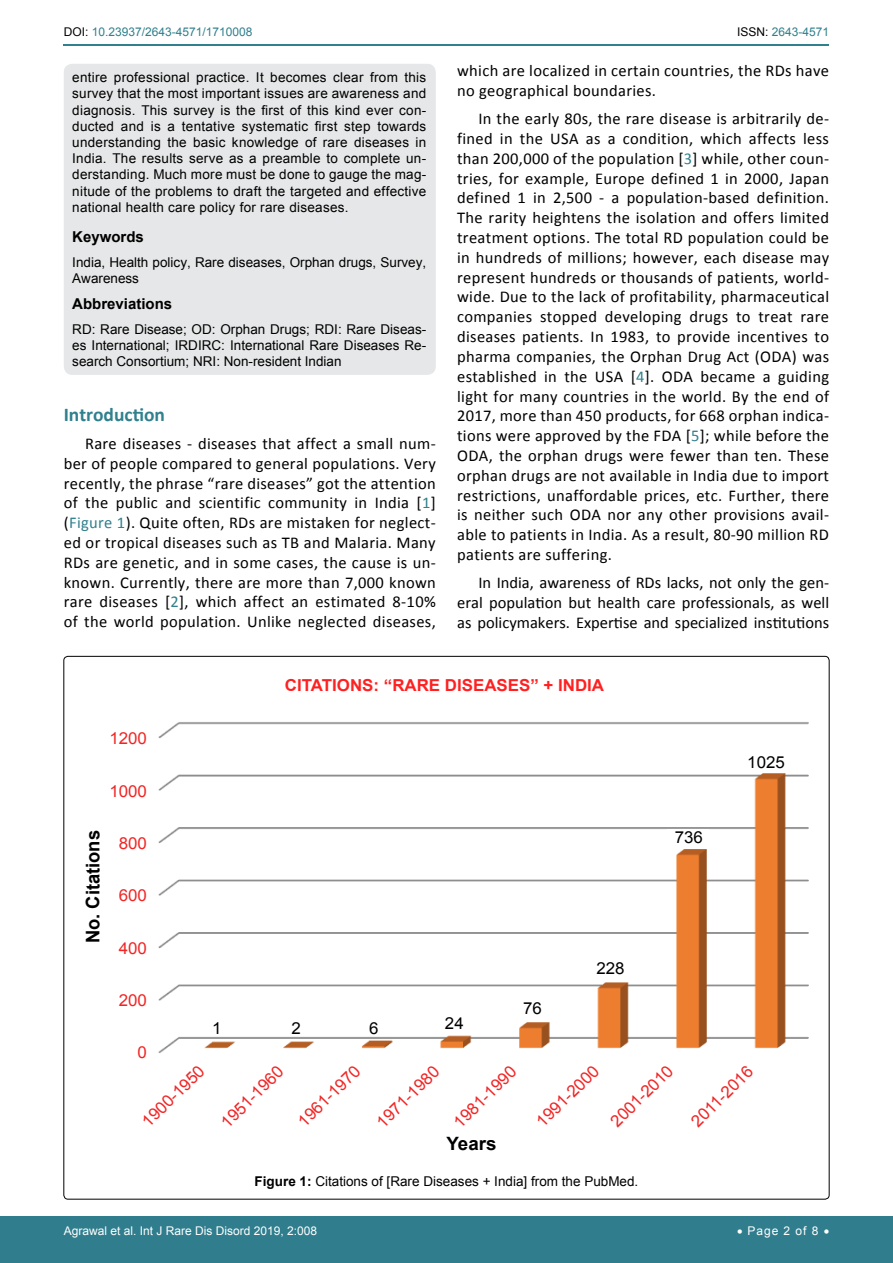
<style>
.page{position:relative;width:893px;height:1263px;background:#fff}
.page>*{position:absolute;margin:0;border:0;box-sizing:border-box;transform-origin:0 0}
.t1{font:700 19.5px "Calibri";color:#30808d}
.t2{font:700 18.75px "Arial";color:#000}
.t3{font:700 18.3px "Arial";color:#000}
.t4{font:16.65px "Arial";color:#f22525}
.t5{font:16.5px/19.8px "Calibri";letter-spacing:.02em;color:#000;text-align:justify}
.t6{font:700 16.5px "Arial";color:#ff2121}
.t7{font:16.5px "Arial";color:#f22525}
.t8{font:16.5px "Arial";color:#000}
.t9{font:700 15px "Arial";color:#000}
.t10{font:13.5px/16.2px "Arial";color:#000;text-align:justify}
.t11{font:12px "Arial";color:#fff}
.t12{font:12px "Arial";color:#30808d}
.s1{color:#000}
.s2{color:#30808d}
.s3{font-weight:700}
</style>
<div class="page">
<hr style="left:64px;top:44px;width:765px;height:2px;background:#30808d">
<div style="left:0;top:1217px;width:893px;height:46px;background:#307d8d"></div>
<img style="left:158px;top:722px;width:651px;height:331px">
<div style="left:742px;top:753px;width:49px;height:18px;background:#fff"></div>
<div style="left:667px;top:830px;width:41px;height:18px;background:#fff"></div>
<div style="left:430px;top:1013px;width:42px;height:20px;background:#fff"></div>
<div style="left:513px;top:998px;width:41px;height:21px;background:#fff"></div>
<div style="left:592px;top:960px;width:41px;height:20px;background:#fff"></div>
<div style="left:188px;top:1000px;width:216px;height:35px;background:#fff"></div>
<div style="left:64px;top:64px;width:372px;height:311px;background:#e6e7e8;border-radius:9px"></div>
<p class="t12" style="left:64px;top:24px;width:190px"><span class="s1">DOI:</span> 10.23937/2643-4571/1710008</p>
<p class="t12" style="left:737px;top:24px;width:94px"><span class="s1">ISSN:</span> 2643-4571</p>
<p class="t10" style="left:72px;top:69px;width:355px">entire professional practice. It becomes clear from this survey that the most important issues are awareness and diagnosis. This survey is the first of this kind ever con&shy;ducted and is a tentative systematic first step towards understanding the basic knowledge of rare diseases in India. The results serve as a preamble to complete un&shy;derstanding. Much more must be done to gauge the mag&shy;nitude of the problems to draft the targeted and effective national health care policy for rare diseases.</p>
<p class="t9" style="left:72px;top:227px;width:73px">Keywords</p>
<p class="t10" style="left:72px;top:254px;width:355px">India, Health policy, Rare diseases, Orphan drugs, Survey,<br>Awareness</p>
<p class="t9" style="left:72px;top:294px;width:102px">Abbreviations</p>
<p class="t10" style="left:72px;top:321px;width:355px">RD: Rare Disease; OD: Orphan Drugs; RDI: Rare Diseas&shy;es International; IRDIRC: International Rare Diseases Re&shy;search Consortium; NRI: Non-resident Indian</p>
<p class="t1" style="left:64px;top:402px;width:103px">Introduction</p>
<p class="t5" style="left:64px;top:434px;width:374px;text-indent:21px">Rare diseases - diseases that affect a small num&shy;ber of people compared to general populations. Very recently, the phrase “rare diseases” got the attention of the public and scientific community in India [<span class="s2">1</span>] (<span class="s2">Figure 1</span>). Quite often, RDs are mistaken for neglect&shy;ed or tropical diseases such as TB and Malaria. Many RDs are genetic, and in some cases, the cause is un&shy;known. Currently, there are more than 7,000 known rare diseases [<span class="s2">2</span>], which affect an estimated 8-10% of the world population. Unlike neglected diseases,</p>
<p class="t5" style="left:457px;top:61px;width:373px">which are localized in certain countries, the RDs have no geographical boundaries.</p>
<p class="t5" style="left:457px;top:109px;width:374px;text-indent:21px">In the early 80s, the rare disease is arbitrarily de&shy;fined in the USA as a condition, which affects less than 200,000 of the population [<span class="s2">3</span>] while, other coun&shy;tries, for example, Europe defined 1 in 2000, Japan defined 1 in 2,500 - a population-based definition.<br>The rarity heightens the isolation and offers limited treatment options. The total RD population could be in hundreds of millions; however, each disease may represent hundreds or thousands of patients, world&shy;wide. Due to the lack of profitability, pharmaceutical companies stopped developing drugs to treat rare diseases patients. In 1983, to provide incentives to pharma companies, the Orphan Drug Act (ODA) was established in the USA [<span class="s2">4</span>]. ODA became a guiding light for many countries in the world. By the end of 2017, more than 450 products, for 668 orphan indica&shy;tions were approved by the FDA [<span class="s2">5</span>]; while before the ODA, the orphan drugs were fewer than ten. These orphan drugs are not available in India due to import restrictions, unaffordable prices, etc. Further, there is neither such ODA nor any other provisions avail&shy;able to patients in India. As a result, 80-90 million RD patients are suffering.</p>
<p class="t5" style="left:457px;top:573px;width:374px;text-indent:21px">In India, awareness of RDs lacks, not only the gen&shy;eral population but health care professionals, as well as policymakers. Expertise and specialized institutions</p>
<p class="t6" style="left:285px;top:674px;width:321px">CITATIONS: “RARE DISEASES” + INDIA</p>
<p class="t7" style="left:109px;top:728px;width:39px">1200</p>
<p class="t7" style="left:109px;top:780px;width:39px">1000</p>
<p class="t8" style="left:747px;top:751px;width:39px">1025</p>
<p class="t2" style="left:80px;top:943px;width:115px;rotate:-90deg">No. Citations</p>
<p class="t7" style="left:119px;top:832px;width:30px">800</p>
<p class="t7" style="left:119px;top:885px;width:30px">600</p>
<p class="t7" style="left:119px;top:937px;width:30px">400</p>
<p class="t7" style="left:119px;top:989px;width:30px">200</p>
<p class="t8" style="left:212px;top:1018px;width:11px">1</p>
<p class="t8" style="left:292px;top:1018px;width:11px">2</p>
<p class="t8" style="left:369px;top:1018px;width:11px">6</p>
<p class="t8" style="left:445px;top:1012px;width:20px">24</p>
<p class="t8" style="left:523px;top:997px;width:20px">76</p>
<p class="t8" style="left:596px;top:957px;width:30px">228</p>
<p class="t8" style="left:675px;top:827px;width:30px">736</p>
<p class="t7" style="left:138px;top:1041px;width:11px">0</p>
<p class="t4" style="left:137px;top:1116px;width:81px;rotate:-44deg">1900-1950</p>
<p class="t4" style="left:216px;top:1116px;width:81px;rotate:-44deg">1951-1960</p>
<p class="t4" style="left:293px;top:1116px;width:81px;rotate:-44deg">1961-1970</p>
<p class="t4" style="left:372px;top:1116px;width:81px;rotate:-44deg">1971-1980</p>
<p class="t4" style="left:449px;top:1116px;width:81px;rotate:-44deg">1981-1990</p>
<p class="t4" style="left:531px;top:1116px;width:81px;rotate:-44deg">1991-2000</p>
<p class="t4" style="left:606px;top:1116px;width:81px;rotate:-44deg">2001-2010</p>
<p class="t4" style="left:686px;top:1116px;width:80px;rotate:-44deg">2011-2016</p>
<p class="t3" style="left:446px;top:1131px;width:52px">Years</p>
<p class="t10" style="left:255px;top:1173px;width:385px"><span class="s3">Figure 1:</span> Citations of [Rare Diseases + India] from the PubMed.</p>
<p class="t11" style="left:64px;top:1223px;width:255px">Agrawal et al. Int J Rare Dis Disord 2019, 2:008</p>
<p class="t11" style="left:737px;top:1223px;width:94px">• Page 2 of 8 •</p>
</div>
